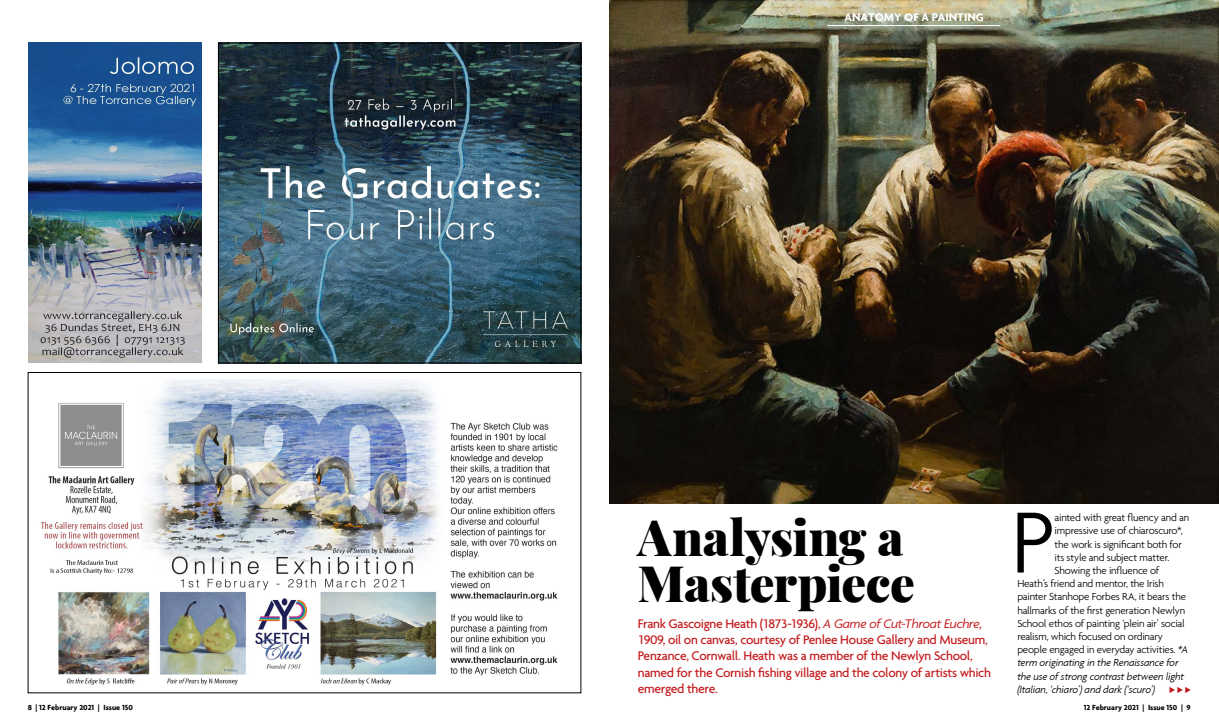
<style>
.page{position:relative;width:1219px;height:723px;background:#fff}
.page>*{position:absolute;margin:0;border:0;box-sizing:border-box;transform-origin:0 0}
.t1{font:900 49.2px/46.5px "Playfair Display";letter-spacing:-.01em;color:#000}
.t2{font:500 13.5px/16.2px "Agenda";letter-spacing:-.025em;color:#c41a1c}
.t3{font:700 12px "Agenda";color:#fff}
.t4{font:300 11px "Agenda";letter-spacing:-.025em;color:#000}
.t5{font:italic 300 11px "Agenda";letter-spacing:-.015em;color:#000}
.t6{font:700 8px "Agenda";color:#000}
.s1{font-weight:400;font-style:italic}
.s2{font-style:italic}
</style>
<div class="page">
<img style="left:41px;top:379px;width:517px;height:306px">
<img style="left:609px;top:0;width:610px;height:503px">
<hr style="left:827px;top:25px;width:173px;height:1px;background:#fff">
<svg style="left:1169px;top:687px;width:22px;height:6px"></svg>
<svg style="left:1017px;top:513px;width:35px;height:59px"></svg>
<img style="left:220px;top:45px;width:359px;height:316px">
<div style="left:218px;top:43px;width:363px;height:320px;border:1px solid #000"></div>
<img style="left:28px;top:43px;width:173px;height:320px">
<p class="t3" style="left:844px;top:10px;width:141px">ANATOMY OF A PAINTING</p>
<h1 class="t1" style="left:637px;top:510px;width:279px">Analysing a<br>Masterpiece</h1>
<p class="t2" style="left:638px;top:615px;width:355px">Frank Gascoigne Heath (1873-1936), <span class="s1">A Game of Cut-Throat Euchre</span>, 1909, oil on canvas, courtesy of Penlee House Gallery and Museum, Penzance, Cornwall. Heath was a member of the Newlyn School, named for the Cornish fishing village and the colony of artists which emerged there.</p>
<p class="t4" style="left:1054px;top:511px;width:136px">ainted with great fluency and an</p>
<p class="t4" style="left:1054px;top:524px;width:130px">impressive use of chiaroscuro*,</p>
<p class="t4" style="left:1054px;top:537px;width:129px">the work is significant both for</p>
<p class="t4" style="left:1054px;top:551px;width:116px">its style and subject matter.</p>
<p class="t4" style="left:1054px;top:564px;width:106px">Showing the influence of</p>
<p class="t4" style="left:1017px;top:577px;width:148px">Heath’s friend and mentor, the Irish</p>
<p class="t4" style="left:1017px;top:590px;width:170px">painter Stanhope Forbes RA, it bears the</p>
<p class="t4" style="left:1017px;top:603px;width:169px">hallmarks of the first generation Newlyn</p>
<p class="t4" style="left:1017px;top:617px;width:169px">School ethos of painting ‘plein air’ social</p>
<p class="t4" style="left:1017px;top:630px;width:147px">realism, which focused on ordinary</p>
<p class="t4" style="left:1017px;top:643px;width:172px">people engaged in everyday activities. <span class="s2">*A</span></p>
<p class="t5" style="left:1017px;top:656px;width:163px">term originating in the Renaissance for</p>
<p class="t5" style="left:1017px;top:669px;width:168px">the use of strong contrast between light</p>
<p class="t5" style="left:1017px;top:683px;width:139px">(Italian, ‘chiaro’) and dark (‘scuro’)</p>
<p class="t6" style="left:28px;top:703px;width:107px">8 | 12 February 2021 | Issue 150</p>
<p class="t6" style="left:1084px;top:702px;width:108px">12 February 2021 | Issue 150 | 9</p>
</div>
